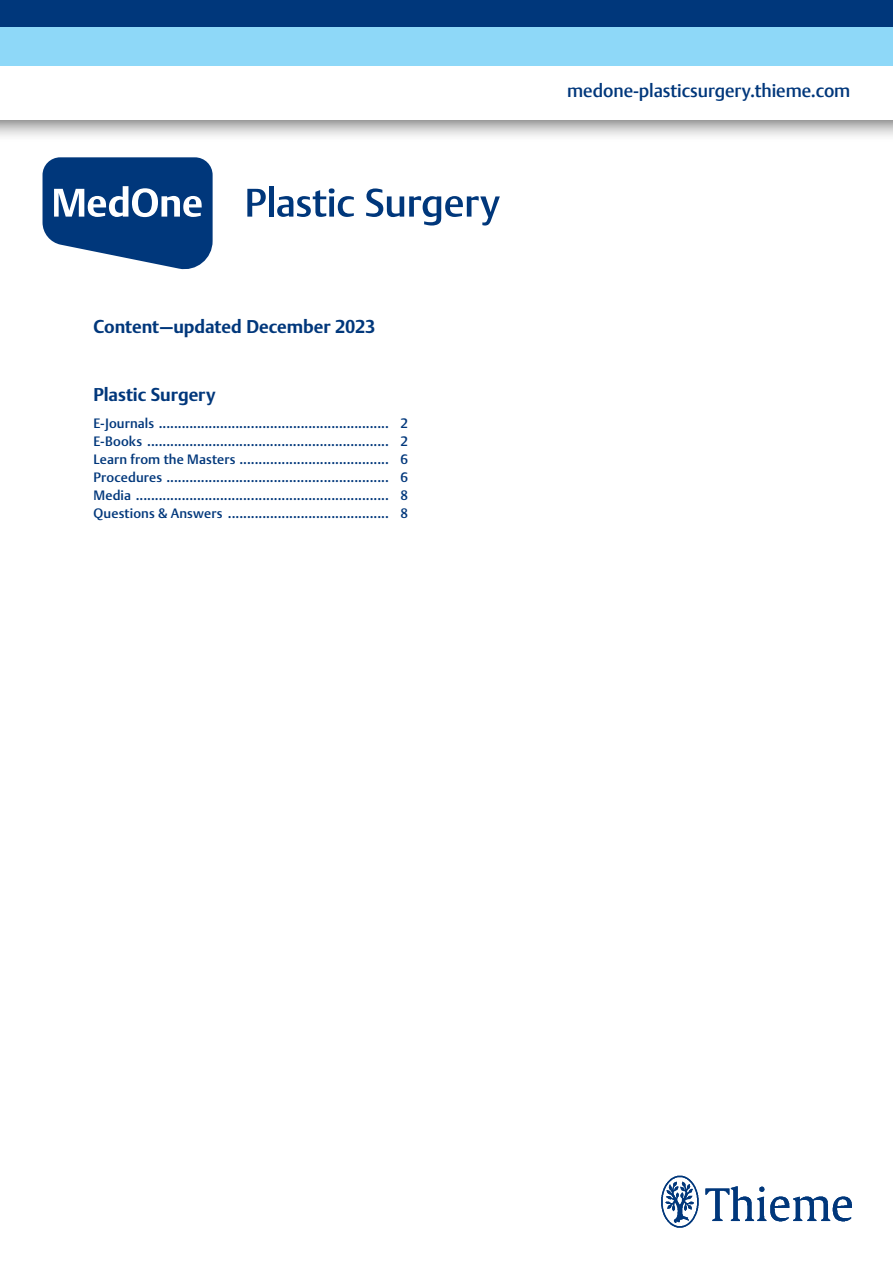
<style>
.page{position:relative;width:893px;height:1263px;background:#fff}
.page>*{position:absolute;margin:0;border:0;box-sizing:border-box;transform-origin:0 0}
.t1{font:700 18px "Thieme Argo 2011";letter-spacing:-.005em;color:#00377b}
.t2{font:500 18px "Thieme Argo 2008";letter-spacing:-.005em;color:#00377b}
.t3{font:500 13.5px/18px "Thieme Argo 2011";letter-spacing:.01em;color:#00377b;text-align:justify}
</style>
<div class="page">
<img style="left:661px;top:1175px;width:191px;height:53px">
<div style="left:0;top:0;width:893px;height:142px;background:#000;opacity:.6"></div>
<div style="left:0;top:0;width:893px;height:119px;background:#fff"></div>
<div style="left:0;top:26px;width:893px;height:39px;background:#8ed8f8"></div>
<div style="left:0;top:0;width:893px;height:26px;background:#00377b"></div>
<svg style="left:247px;top:189px;width:19px;height:28px"></svg>
<hr style="left:269px;top:186px;width:4px;height:31px;background:#00377b">
<svg style="left:277px;top:188px;width:77px;height:29px"></svg>
<svg style="left:366px;top:188px;width:134px;height:38px"></svg>
<svg style="left:43px;top:157px;width:170px;height:113px"></svg>
<h1 class="t1" style="left:94px;top:315px;width:283px">Content —updated December 2023</h1>
<h1 class="t1" style="left:94px;top:382px;width:123px">Plastic Surgery</h1>
<p class="t3" style="left:94px;top:414px;width:316px">E-Journals ............................................................ 2<br>E-Books ............................................................... 2<br>Learn from the Masters ....................................... 6<br>Procedures .......................................................... 6<br>Media .................................................................. 8<br>Questions &amp; Answers .......................................... 8</p>
<h1 class="t2" style="left:567px;top:79px;width:285px">medone-plasticsurgery.thieme.com</h1>
</div>
